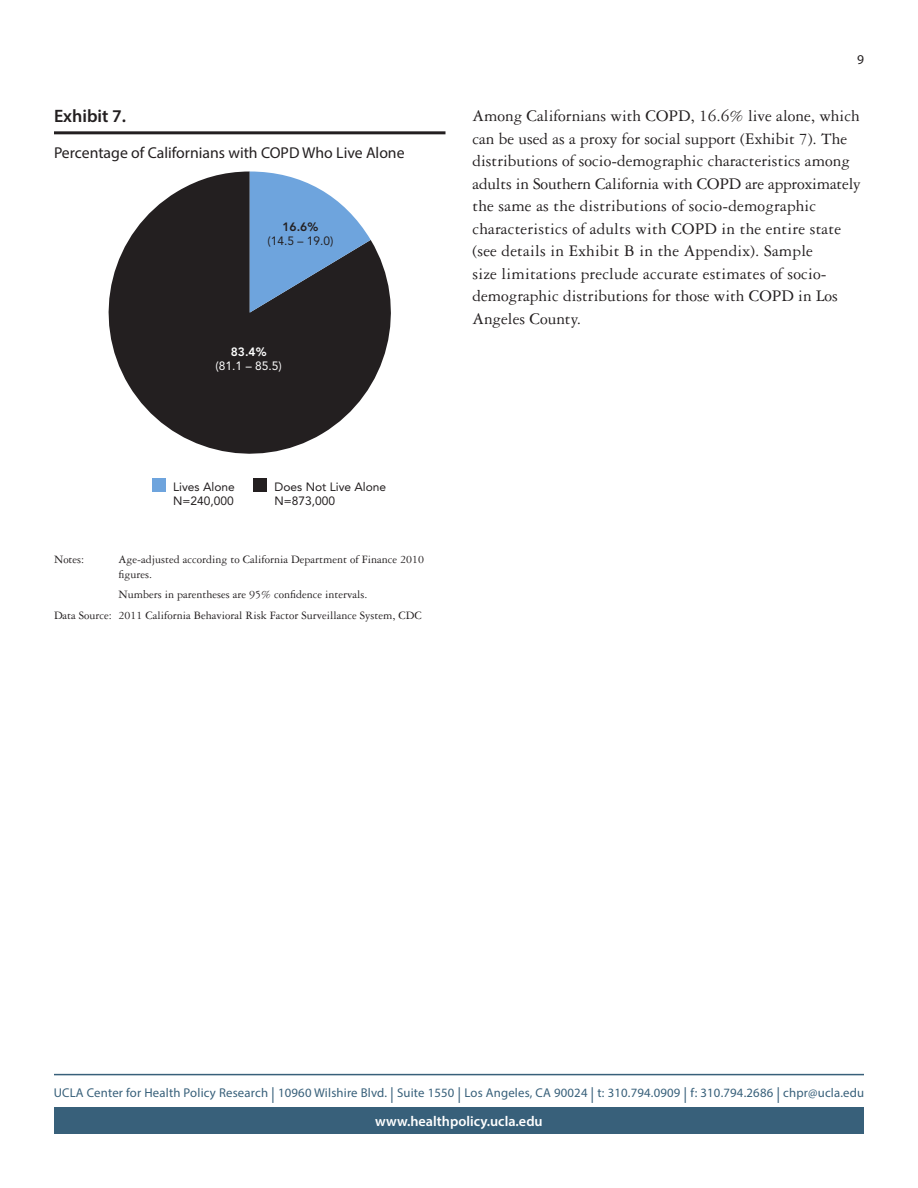
<style>
.page{position:relative;width:918px;height:1188px;background:#fff}
.page>*{position:absolute;margin:0;border:0;box-sizing:border-box;transform-origin:0 0}
.t1{font:600 18px "Myriad Pro";color:#231f20}
.Text{font:17.25px/22.5px "Garamond Three";color:#231f20}
.Exhibit_Title{font:15.75px "Myriad Pro";color:#231f20}
.t2{font:600 14.25px "Myriad Pro";color:#fff}
.t3{font:13.5px "Myriad Pro";color:#231f20}
.t4{font:12.75px "Myriad Pro";letter-spacing:.015em;color:#38607a}
.Exhibit_Notes{font:12px/14.2px "Garamond Three";color:#231f20}
.t5{font:12px/13.5px "Avenir";color:#231f20}
.t6{font:12px/13.5px "Avenir";color:#fff;text-align:center}
.s1{font-weight:800}
.s2{font-size:15.75px}
</style>
<div class="page">
<div style="left:54px;top:1107px;width:810px;height:27px;background:#38607a"></div>
<hr style="left:54px;top:1074px;width:810px;height:1px;background:#38607a">
<hr style="left:54px;top:131px;width:392px;height:3px;background:#231f20">
<svg style="left:108px;top:171px;width:283px;height:283px;fill:#231f20"></svg>
<svg style="left:250px;top:171px;width:121px;height:142px;background:#6f8eb1"></svg>
<div style="left:152px;top:478px;width:14px;height:13px;background:#6ea4dd"></div>
<div style="left:253px;top:478px;width:14px;height:13px;background:#231f20"></div>
<p class="t1" style="left:54px;top:104px;width:74px">Exhibit 7.</p>
<p class="Exhibit_Title" style="left:54px;top:143px;width:352px">Percentage of Californians with COPD Who Live Alone</p>
<p class="t5" style="left:267px;top:220px;width:68px;text-align:center"><span class="s1">16.6%<br></span>(14.5 – 19.0)</p>
<p class="t6" style="left:216px;top:345px;width:68px"><span class="s1">83.4%<br></span>(81.1 – 85.5)</p>
<p class="t5" style="left:173px;top:481px;width:63px">Lives Alone<br>N=240,000</p>
<p class="t5" style="left:275px;top:481px;width:113px">Does Not Live Alone<br>N=873,000</p>
<p class="Exhibit_Notes" style="left:54px;top:553px;width:32px">Notes:</p>
<p class="Exhibit_Notes" style="left:118px;top:553px;width:307px">Age-adjusted according to California Department of Finance 2010 figures.</p>
<p class="Exhibit_Notes" style="left:118px;top:588px;width:250px">Numbers in parentheses are 95% confidence intervals.</p>
<p class="Exhibit_Notes" style="left:54px;top:608px;width:369px">Data Source: 2011 California Behavioral Risk Factor Surveillance System, CDC</p>
<p class="t3" style="left:857px;top:51px;width:8px">9</p>
<p class="Text" style="left:472px;top:105px;width:390px">Among Californians with COPD, 16.6% live alone, which can be used as a proxy for social support (Exhibit 7). The distributions of socio-demographic characteristics among adults in Southern California with COPD are approximately the same as the distributions of socio-demographic characteristics of adults with COPD in the entire state (see details in Exhibit B in the Appendix). Sample<br>size limitations preclude accurate estimates of socio&shy;demographic distributions for those with COPD in Los Angeles County.</p>
<p class="t4" style="left:54px;top:1085px;width:812px">UCLA Center for Health Policy Research <span class="s2">|</span> 10960 Wilshire Blvd. <span class="s2">|</span> Suite 1550 <span class="s2">|</span> Los Angeles, CA 90024 <span class="s2">|</span> t: 310.794.0909 <span class="s2">|</span> f: 310.794.2686 <span class="s2">|</span> chpr@ucla.edu</p>
<p class="t2" style="left:375px;top:1112px;width:169px">www.healthpolicy.ucla.edu</p>
</div>
